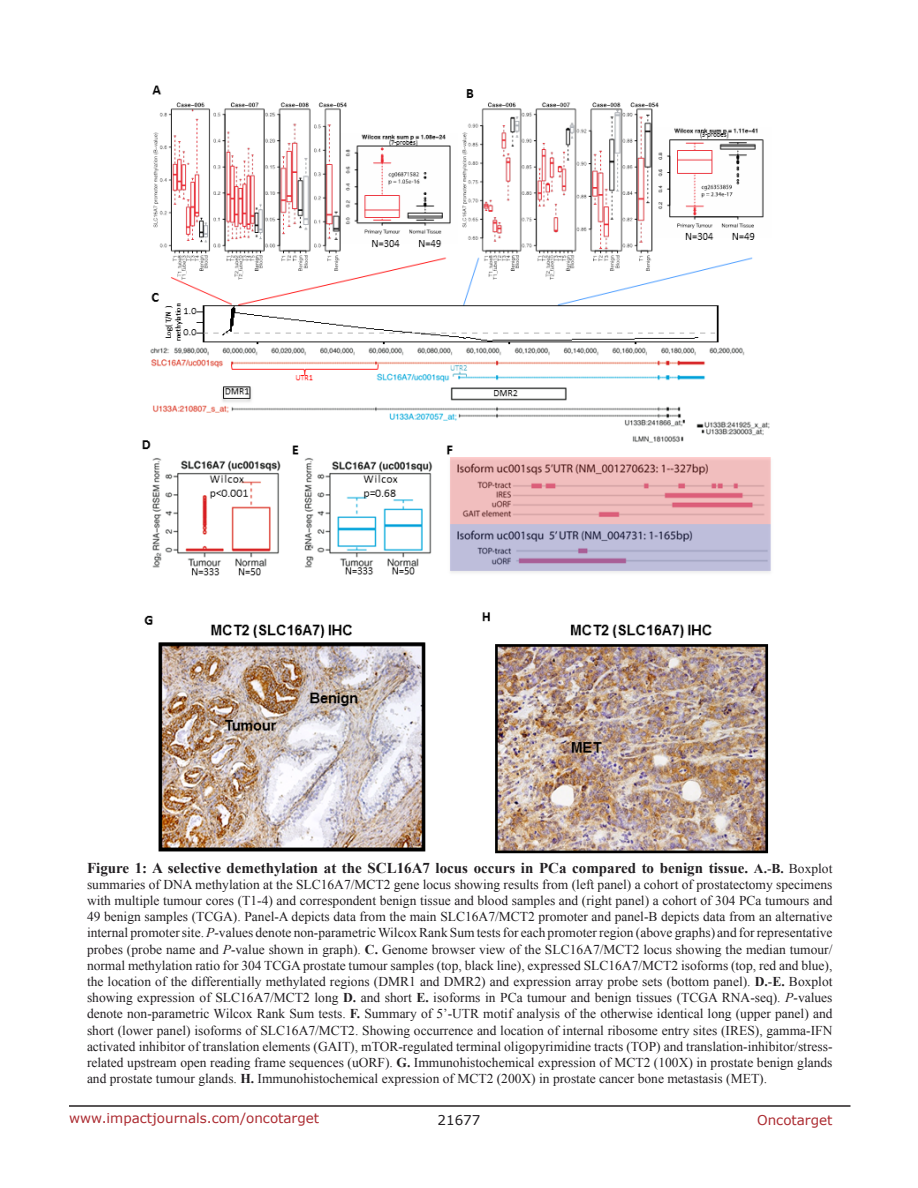
<style>
.page{position:relative;width:918px;height:1188px;background:#fff}
.page>*{position:absolute;margin:0;border:0;box-sizing:border-box;transform-origin:0 0}
.FigureText{font:700 15px "Times New Roman";color:#221f22}
.FigureText-2{font:13.5px/16.2px "Times New Roman";color:#221f22;text-align:justify}
.t1{font:13.5px "Verdana";color:#ac2b31}
.t2{font:13.5px "Verdana";color:#221f22}
.s1{font-size:13.5px}
.s2{font-weight:400;font-size:13.5px}
.s3{font-style:italic}
.s4{font-weight:700}
</style>
<div class="page">
<hr style="left:69px;top:1105px;width:781px;height:2px;background:#231f20">
<img style="left:142px;top:85px;width:629px;height:769px">
<p class="FigureText" style="left:87px;top:857px;width:747px">Figure 1: A selective demethylation at the SCL16A7 locus occurs in PCa compared to benign tissue. <span class="s1">A.</span><span class="s2">-</span><span class="s1">B.</span> <span class="s2">Boxplot</span></p>
<p class="FigureText-2" style="left:87px;top:876px;width:747px">summaries of DNA methylation at the SLC16A7/MCT2 gene locus showing results from (left panel) a cohort of prostatectomy specimens with multiple tumour cores (T1-4) and correspondent benign tissue and blood samples and (right panel) a cohort of 304 PCa tumours and 49 benign samples (TCGA). Panel-A depicts data from the main SLC16A7/MCT2 promoter and panel-B depicts data from an alternative internal promoter site. <span class="s3">P-</span>values denote non-parametric Wilcox Rank Sum tests for each promoter region (above graphs) and for representative probes (probe name and <span class="s3">P-</span>value shown in graph). <span class="s4">C.</span> Genome browser view of the SLC16A7/MCT2 locus showing the median tumour/ normal methylation ratio for 304 TCGA prostate tumour samples (top, black line), expressed SLC16A7/MCT2 isoforms (top, red and blue), the location of the differentially methylated regions (DMR1 and DMR2) and expression array probe sets (bottom panel). <span class="s4">D.</span>-<span class="s4">E.</span> Boxplot showing expression of SLC16A7/MCT2 long <span class="s4">D.</span> and short <span class="s4">E.</span> isoforms in PCa tumour and benign tissues (TCGA RNA-seq). <span class="s3">P-</span>values denote non-parametric Wilcox Rank Sum tests. <span class="s4">F.</span> Summary of 5’-UTR motif analysis of the otherwise identical long (upper panel) and short (lower panel) isoforms of SLC16A7/MCT2. Showing occurrence and location of internal ribosome entry sites (IRES), gamma-IFN activated inhibitor of translation elements (GAIT), mTOR-regulated terminal oligopyrimidine tracts (TOP) and translation-inhibitor/stress&shy;related upstream open reading frame sequences (uORF). <span class="s4">G.</span> Immunohistochemical expression of MCT2 (100X) in prostate benign glands and prostate tumour glands. <span class="s4">H.</span> Immunohistochemical expression of MCT2 (200X) in prostate cancer bone metastasis (MET).</p>
<p class="t1" style="left:69px;top:1109px;width:252px">www.impactjournals.com/oncotarget</p>
<p class="t2" style="left:438px;top:1111px;width:44px">21677</p>
<p class="t1" style="left:757px;top:1111px;width:77px">Oncotarget</p>
</div>
